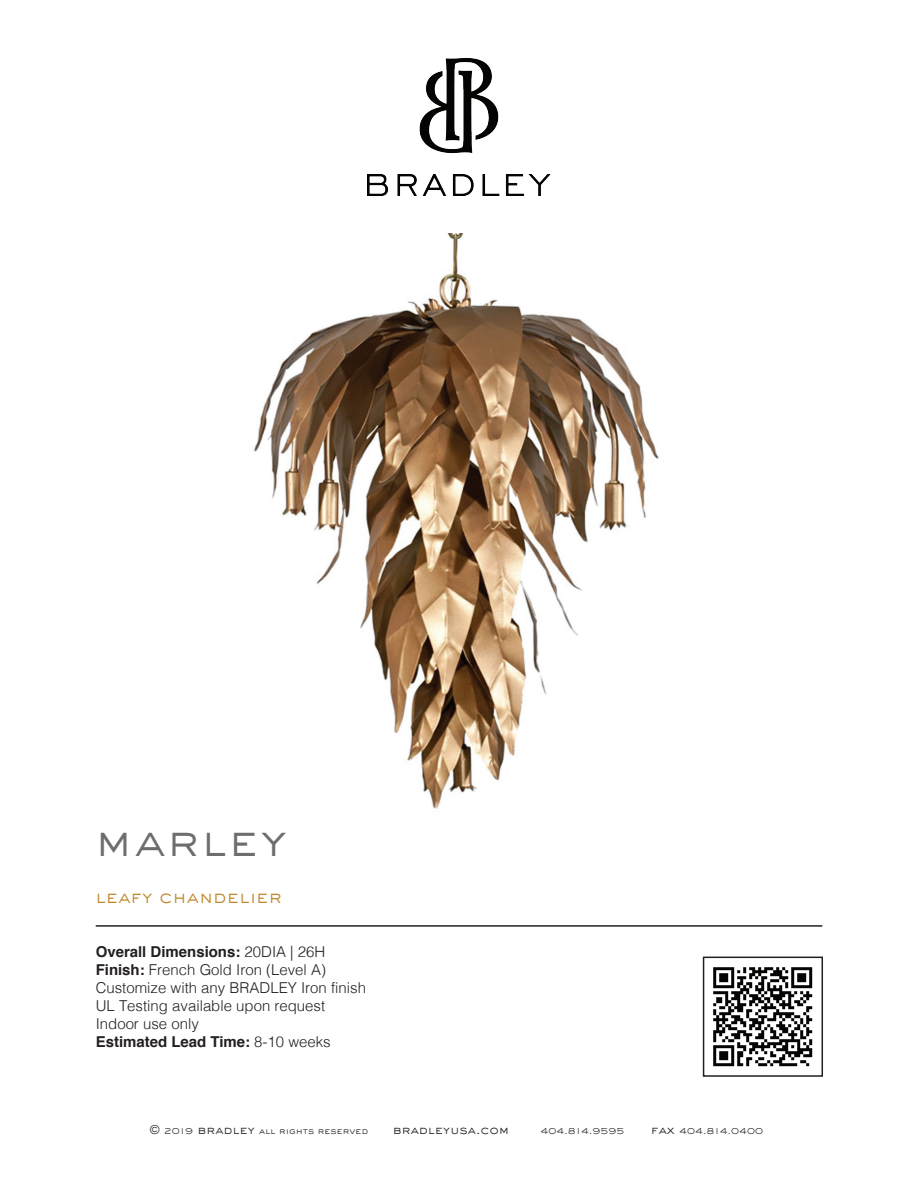
<style>
.page{position:relative;width:918px;height:1188px;background:#fff}
.page>*{position:absolute;margin:0;border:0;box-sizing:border-box;transform-origin:0 0}
.t1{font:300 45px "Sackers Gothic Std";letter-spacing:.03em;color:#6d6d6d}
.t2{font:300 18px "Sackers Gothic Std";color:#c1872b}
.t3{font:300 15px/18px "Helvetica";color:#231f20}
.t4{font:300 12px "Sackers Gothic Std";color:#231f20}
.t5{font:300 9px "Sackers Gothic Std";color:#231f20}
.s1{font-weight:700}
.s2{font-size:12px}
</style>
<div class="page">
<img style="left:254px;top:234px;width:405px;height:575px">
<hr style="left:96px;top:925px;width:726px;height:2px;background:#231f20">
<img style="left:713px;top:967px;width:100px;height:100px">
<img style="left:367px;top:59px;width:184px;height:137px">
<div style="left:703px;top:957px;width:120px;height:120px;border:2px solid #231f20"></div>
<h1 class="t1" style="left:94px;top:809px;width:194px">marley</h1>
<p class="t2" style="left:96px;top:884px;width:188px">leafy chandelier</p>
<p class="t3" style="left:96px;top:942px;width:272px"><span class="s1">Overall Dimensions:</span> 20DIA | 26H<br><span class="s1">Finish:</span> French Gold Iron (Level A)<br>Customize with any BRADLEY Iron finish<br>UL Testing available upon request<br>Indoor use only<br><span class="s1">Estimated Lead Time:</span> 8-10 weeks</p>
<p class="t5" style="left:149px;top:1125px;width:221px"><span class="s2">©</span> 2019 <span class="s2">bradley</span> all rights reserved</p>
<p class="t4" style="left:393px;top:1122px;width:118px">bradleyusa.com</p>
<p class="t5" style="left:541px;top:1125px;width:86px">404.814.9595</p>
<p class="t5" style="left:651px;top:1125px;width:114px"><span class="s2">fax</span> 404.814.0400</p>
</div>
